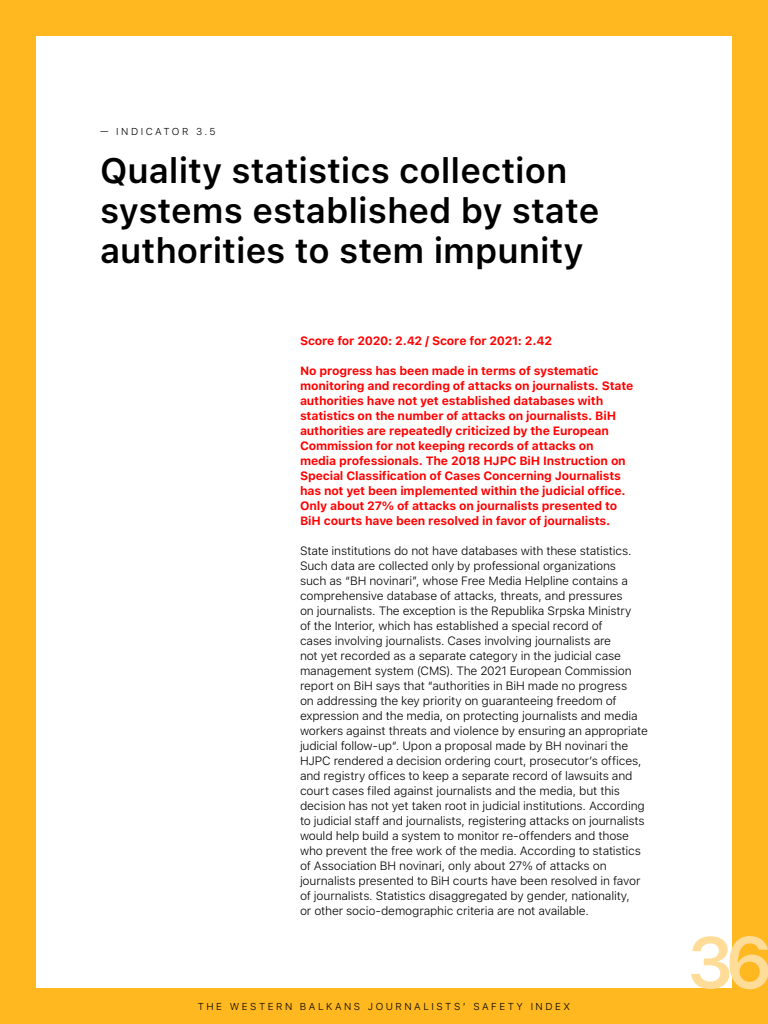
<style>
.page{position:relative;width:768px;height:1024px;background:#fff}
.page>*{position:absolute;margin:0;border:0;box-sizing:border-box;transform-origin:0 0}
.t1{font:600 72px "SF Pro Text";color:#ffdc98}
.t2{font:600 35px/40px "SF Pro Text";color:#000}
.t3{font:300 12px/15px "SF Pro Text";letter-spacing:-.015em;color:#000}
.t4{font:700 12px/15px "SF Pro Text";letter-spacing:-.01em;color:#f00}
.t5{font:300 10px "SF Pro Text";letter-spacing:.25em;color:#000}
</style>
<div class="page">
<div style="left:0;top:0;width:36px;height:1020px;background:#ffb81f"></div>
<div style="left:732px;top:0;width:36px;height:1024px;background:#ffb81f"></div>
<div style="left:0;top:0;width:768px;height:36px;background:#ffb81f"></div>
<div style="left:0;top:988px;width:768px;height:36px;background:#ffb81f"></div>
<p class="t5" style="left:100px;top:126px;width:117px">— INDICATOR 3.5</p>
<h2 class="t2" style="left:100px;top:151px;width:501px">Quality statistics collection systems established by state authorities to stem impunity</h2>
<p class="t4" style="left:300px;top:333px;width:254px">Score for 2020: 2.42 / Score for 2021: 2.42</p>
<p class="t4" style="left:300px;top:363px;width:335px">No progress has been made in terms of systematic monitoring and recording of attacks on journalists. State authorities have not yet established databases with statistics on the number of attacks on journalists. BiH authorities are repeatedly criticized by the European Commission for not keeping records of attacks on<br>media professionals. The 2018 HJPC BiH Instruction on Special Classification of Cases Concerning Journalists has not yet been implemented within the judicial office.<br>Only about 27% of attacks on journalists presented to BiH courts have been resolved in favor of journalists.</p>
<p class="t3" style="left:300px;top:543px;width:349px">State institutions do not have databases with these statistics.<br>Such data are collected only by professional organizations<br>such as “BH novinari”, whose Free Media Helpline contains a comprehensive database of attacks, threats, and pressures<br>on journalists. The exception is the Republika Srpska Ministry<br>of the Interior, which has established a special record of<br>cases involving journalists. Cases involving journalists are<br>not yet recorded as a separate category in the judicial case management system (CMS). The 2021 European Commission report on BiH says that “authorities in BiH made no progress<br>on addressing the key priority on guaranteeing freedom of expression and the media, on protecting journalists and media workers against threats and violence by ensuring an appropriate judicial follow-up“. Upon a proposal made by BH novinari the HJPC rendered a decision ordering court, prosecutor’s offices, and registry offices to keep a separate record of lawsuits and court cases filed against journalists and the media, but this decision has not yet taken root in judicial institutions. According to judicial staff and journalists, registering attacks on journalists would help build a system to monitor re-offenders and those who prevent the free work of the media. According to statistics of Association BH novinari, only about 27% of attacks on journalists presented to BiH courts have been resolved in favor of journalists. Statistics disaggregated by gender, nationality,<br>or other socio-demographic criteria are not available.</p>
<p class="t5" style="left:198px;top:1000px;width:374px">THE WESTERN BALKANS JOURNALISTS’ SAFETY INDEX</p>
<h1 class="t1" style="left:687px;top:921px;width:88px">36</h1>
</div>
